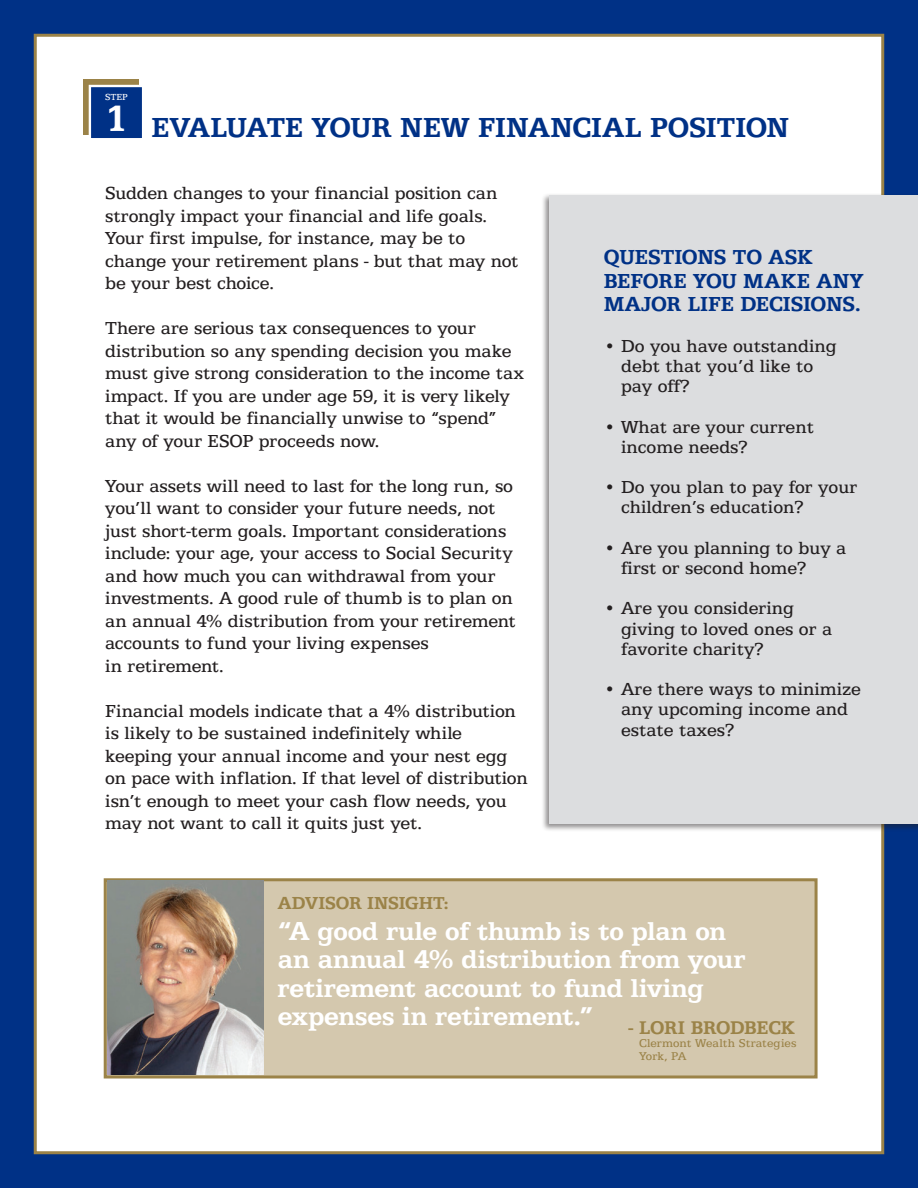
<style>
.page{position:relative;width:918px;height:1188px;background:#003186}
.page>*{position:absolute;margin:0;border:0;box-sizing:border-box;transform-origin:0 0}
.t1{font:700 38.1px "ATF Antique";color:#fff}
.t2{font:700 28.5px "ATF Antique";color:#003186}
.t3{font:700 26.7px/28.5px "ATF Antique";letter-spacing:-.005em;color:#fff}
.t4{font:700 21px/23.5px "ATF Antique";letter-spacing:-.005em;color:#003186}
.t5{font:700 19.05px "ATF Antique";letter-spacing:-.01em;color:#9b8348}
.t6{font:18px/22.5px "ATF Antique";color:#231f20}
.t7{font:700 18px "ATF Antique";letter-spacing:-.01em;color:#9b8348}
.t8{font:11.7px/13.2px "ATF Antique";letter-spacing:.005em;color:#9b8348}
.t9{font:9.15px "ATF Antique";color:#fff}
</style>
<div class="page">
<div style="left:34px;top:34px;width:850px;height:1120px;background:#fff;border:3px solid #9b8348"></div>
<div style="left:83px;top:79px;width:56px;height:56px;background:linear-gradient(to right,#9b8348,#9b8348)"></div>
<div style="left:89px;top:85px;width:55px;height:55px;background:#003186;border:2px solid #fff"></div>
<div style="left:542px;top:193px;width:376px;height:638px;background:#231f20;opacity:.5"></div>
<div style="left:549px;top:196px;width:369px;height:628px;background:#dcdddf"></div>
<div style="left:104px;top:878px;width:714px;height:200px;background:#d4c8ae;border:3px solid #9b8348"></div>
<img style="left:107px;top:881px;width:156px;height:194px">
<p class="t9" style="left:105px;top:92px;width:24px">STEP</p>
<p class="t1" style="left:105px;top:97px;width:25px">1</p>
<p class="t2" style="left:152px;top:111px;width:639px">EVALUATE YOUR NEW FINANCIAL POSITION</p>
<p class="t6" style="left:105px;top:183px;width:415px">Sudden changes to your financial position can strongly impact your financial and life goals.<br>Your first impulse, for instance, may be to change your retirement plans - but that may not be your best choice.</p>
<p class="t6" style="left:105px;top:318px;width:420px">There are serious tax consequences to your distribution so any spending decision you make must give strong consideration to the income tax impact. If you are under age 59, it is very likely that it would be financially unwise to “spend” any of your ESOP proceeds now.</p>
<p class="t6" style="left:105px;top:475px;width:412px">Your assets will need to last for the long run, so you’ll want to consider your future needs, not just short-term goals. Important considerations include: your age, your access to Social Security and how much you can withdrawal from your investments. A good rule of thumb is to plan on an annual 4% distribution from your retirement accounts to fund your living expenses<br>in retirement.</p>
<p class="t6" style="left:105px;top:700px;width:424px">Financial models indicate that a 4% distribution is likely to be sustained indefinitely while keeping your annual income and your nest egg on pace with inflation. If that level of distribution isn’t enough to meet your cash flow needs, you may not want to call it quits just yet.</p>
<p class="t7" style="left:278px;top:893px;width:172px">ADVISOR INSIGHT:</p>
<p class="t4" style="left:604px;top:246px;width:261px">QUESTIONS TO ASK<br>BEFORE YOU MAKE ANY<br>MAJOR LIFE DECISIONS.</p>
<p class="t6" style="left:621px;top:336px;width:217px;line-height:20.2px;text-indent:-17px">• Do you have outstanding debt that you’d like to pay off?</p>
<p class="t6" style="left:621px;top:417px;width:194px;line-height:20.2px;text-indent:-17px">• What are your current income needs?</p>
<p class="t6" style="left:621px;top:477px;width:238px;line-height:20.2px;text-indent:-17px">• Do you plan to pay for your children’s education?</p>
<p class="t6" style="left:621px;top:538px;width:226px;line-height:20.2px;text-indent:-17px">• Are you planning to buy a first or second home?</p>
<p class="t6" style="left:621px;top:599px;width:212px;line-height:20.2px;text-indent:-17px">• Are you considering giving to loved ones or a favorite charity?</p>
<p class="t6" style="left:621px;top:679px;width:241px;line-height:20.2px;text-indent:-17px">• Are there ways to minimize any upcoming income and estate taxes?</p>
<p class="t3" style="left:278px;top:917px;width:469px">“A good rule of thumb is to plan on an annual 4% distribution from your retirement account to fund living expenses in retirement.”</p>
<p class="t5" style="left:629px;top:1017px;width:168px">- LORI BRODBECK</p>
<p class="t8" style="left:639px;top:1037px;width:159px">Clermont Wealth Strategies<br>York, PA</p>
</div>
